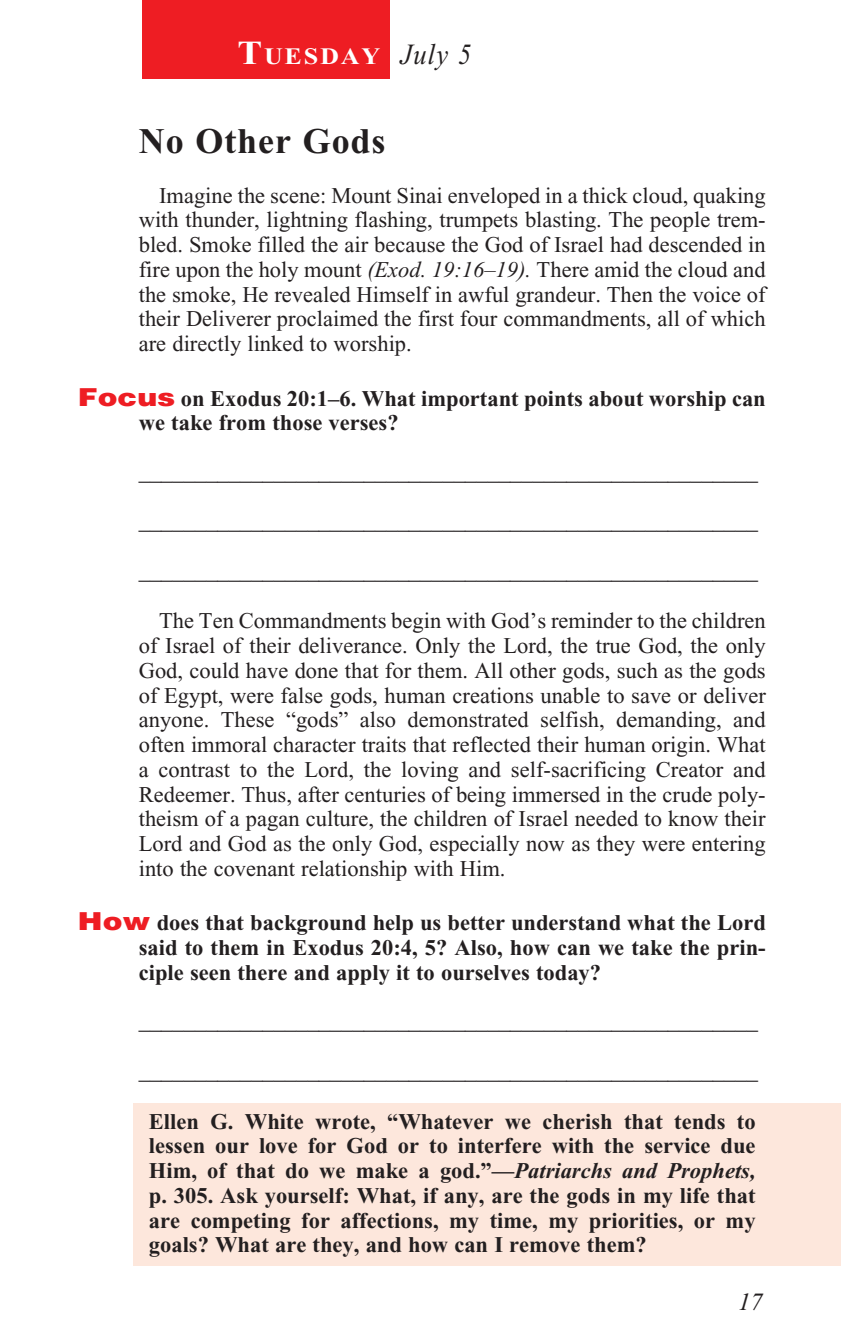
<style>
.page{position:relative;width:841px;height:1337px;background:#fff}
.page>*{position:absolute;margin:0;border:0;box-sizing:border-box;transform-origin:0 0}
._01-Daily_head{font:700 36px "Times New Roman";letter-spacing:.025em;color:#231f20}
._00-Month-Day{font:italic 29.25px "Times New Roman";color:#231f20;scale:.9 1}
.t1{font:italic 24.75px "Times New Roman";color:#231f20}
.t2{font:700 23.62px "Times New Roman";letter-spacing:.07em;color:#fff;scale:1.1 1}
._4-Body_Copy{font:22.5px/24.8px "Times New Roman";color:#231f20;text-align:justify}
.x-screened_box-text{font:700 22.5px/24.8px "Times New Roman";color:#231f20;text-align:justify}
._6-question{font:700 22.5px/24.8px "Times New Roman";color:#231f20}
.s1{font-size:33.75px}
.s2{font-style:italic}
.s3{font-family:"Helvetica";font-weight:900;font-size:24.75px;color:#ee1d23}
</style>
<div class="page">
<div style="left:133px;top:1103px;width:707px;height:163px;background:#fde7dc"></div>
<div style="left:142px;top:0;width:247px;height:78px;background:#ee1d23"></div>
<p class="t2" style="left:237px;top:43px;width:131px"><span class="s1">T</span>UESDAY</p>
<p class="_00-Month-Day" style="left:400px;top:39px;width:80px">July 5</p>
<p class="_01-Daily_head" style="left:139px;top:121px;width:248px">No Other Gods</p>
<p class="_4-Body_Copy" style="left:139px;top:183px;width:628px;text-indent:20px">Imagine the scene: Mount Sinai enveloped in a thick cloud, quaking with thunder, lightning flashing, trumpets blasting. The people trem&shy;bled. Smoke filled the air because the God of Israel had descended in fire upon the holy mount <span class="s2">(Exod. 19:16–19).</span> There amid the cloud and the smoke, He revealed Himself in awful grandeur. Then the voice of their Deliverer proclaimed the first four commandments, all of which are directly linked to worship.</p>
<p class="_6-question" style="left:139px;top:386px;width:628px;text-indent:-61px"><span class="s3">Focus</span> on Exodus 20:1–6. What important points about worship can we take from those verses?</p>
<p class="_4-Body_Copy" style="left:139px;top:460px;width:620px">_______________________________________________________</p>
<p class="_4-Body_Copy" style="left:139px;top:509px;width:620px">_______________________________________________________</p>
<p class="_4-Body_Copy" style="left:139px;top:559px;width:620px">_______________________________________________________</p>
<p class="_4-Body_Copy" style="left:139px;top:608px;width:628px;text-indent:20px">The Ten Commandments begin with God’s reminder to the children of Israel of their deliverance. Only the Lord, the true God, the only God, could have done that for them. All other gods, such as the gods of Egypt, were false gods, human creations unable to save or deliver anyone. These “gods” also demonstrated selfish, demanding, and often immoral character traits that reflected their human origin. What a contrast to the Lord, the loving and self-sacrificing Creator and Redeemer. Thus, after centuries of being immersed in the crude poly&shy;theism of a pagan culture, the children of Israel needed to know their Lord and God as the only God, especially now as they were entering into the covenant relationship with Him.</p>
<p class="_6-question" style="left:139px;top:910px;width:628px;text-align:justify;text-indent:-61px"><span class="s3">How</span> does that background help us better understand what the Lord said to them in Exodus 20:4, 5? Also, how can we take the prin&shy;ciple seen there and apply it to ourselves today?</p>
<p class="_4-Body_Copy" style="left:139px;top:1009px;width:620px">_______________________________________________________</p>
<p class="_4-Body_Copy" style="left:139px;top:1059px;width:620px">_______________________________________________________</p>
<p class="x-screened_box-text" style="left:149px;top:1108px;width:608px">Ellen G. White wrote, “Whatever we cherish that tends to lessen our love for God or to interfere with the service due Him, of that do we make a god.”—<span class="s2">Patriarchs and Prophets, </span>p. 305. Ask yourself: What, if any, are the gods in my life that are competing for affections, my time, my priorities, or my goals? What are they, and how can I remove them?</p>
<p class="t1" style="left:738px;top:1288px;width:26px">17</p>
</div>
